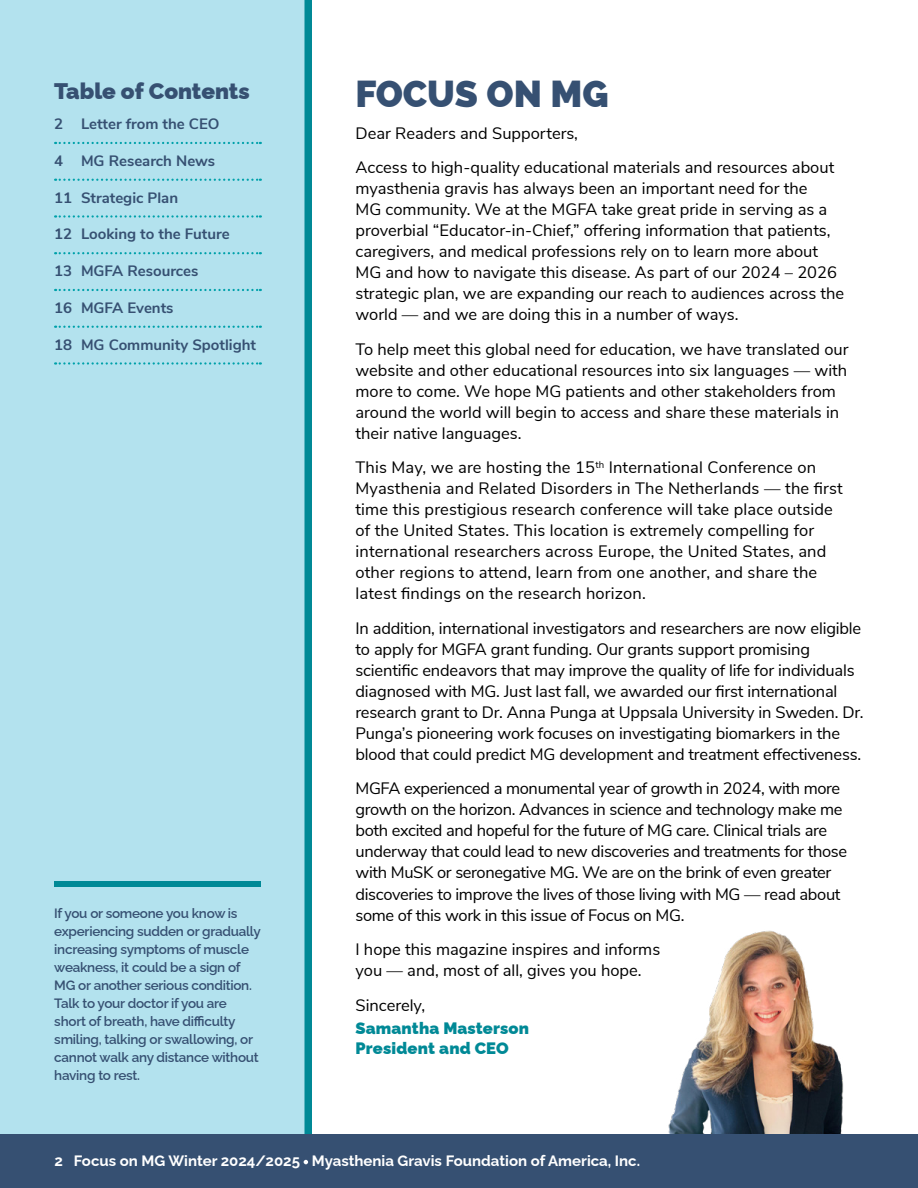
<style>
.page{position:relative;width:918px;height:1188px;background:#fff}
.page>*{position:absolute;margin:0;border:0;box-sizing:border-box;transform-origin:0 0}
.t1{font:800 37.5px "Raleway";letter-spacing:-.005em;color:#365072}
.t2{font:900 22.5px "Raleway";color:#365072}
.t3{font:16.5px/21px "Nunito Sans";color:#000}
.t4{font:16.5px/21px "Nunito Sans";letter-spacing:-.02em;color:#000}
.t5{font:900 16.5px/19.8px "Raleway";letter-spacing:.01em;color:#008996}
.t6{font:700 15px "Nunito Sans";color:#365072}
.t7{font:700 15px "Raleway";color:#fff}
.t8{font:600 13.5px/18px "Raleway";letter-spacing:-.02em;color:#365072}
</style>
<div class="page">
<img style="left:668px;top:930px;width:176px;height:204px">
<div style="left:0;top:0;width:312px;height:1173px;background:#b3e2ee"></div>
<svg style="left:55px;top:142px;width:206px;height:2px"></svg>
<svg style="left:55px;top:179px;width:206px;height:2px"></svg>
<svg style="left:55px;top:215px;width:206px;height:3px"></svg>
<svg style="left:55px;top:252px;width:206px;height:2px"></svg>
<svg style="left:55px;top:289px;width:206px;height:2px"></svg>
<svg style="left:55px;top:326px;width:206px;height:2px"></svg>
<svg style="left:55px;top:362px;width:206px;height:3px"></svg>
<div style="left:54px;top:881px;width:207px;height:6px;background:#008996"></div>
<div style="left:304px;top:0;width:8px;height:1140px;background:#008996"></div>
<div style="left:0;top:1134px;width:918px;height:54px;background:#365072"></div>
<svg style="left:304px;top:1160px;width:4px;height:4px"></svg>
<h2 class="t2" style="left:54px;top:73px;width:197px">Table of Contents</h2>
<p class="t6" style="left:54px;top:113px;width:167px">2 Letter from the CEO</p>
<p class="t6" style="left:54px;top:150px;width:163px">4 MG Research News</p>
<p class="t6" style="left:54px;top:186px;width:126px">11 Strategic Plan</p>
<p class="t6" style="left:54px;top:223px;width:177px">12 Looking to the Future</p>
<p class="t6" style="left:54px;top:260px;width:146px">13 MGFA Resources</p>
<p class="t6" style="left:54px;top:297px;width:121px">16 MGFA Events</p>
<p class="t6" style="left:54px;top:333px;width:204px">18 MG Community Spotlight</p>
<p class="t8" style="left:54px;top:903px;width:208px">If you or someone you know is experiencing sudden or gradually increasing symptoms of muscle weakness, it could be a sign of<br>MG or another serious condition.<br>Talk to your doctor if you are short of breath, have difficulty smiling, talking or swallowing, or cannot walk any distance without having to rest.</p>
<h1 class="t1" style="left:356px;top:72px;width:255px">FOCUS ON MG</h1>
<p class="t3" style="left:356px;top:115px;width:480px;line-height:34.5px">Dear Readers and Supporters,<br>Access to high-quality educational materials and resources about</p>
<p class="t3" style="left:356px;top:177px;width:490px">myasthenia gravis has always been an important need for the<br>MG community. We at the MGFA take great pride in serving as a proverbial “Educator-in-Chief,” offering information that patients, caregivers, and medical professions rely on to learn more about MG and how to navigate this disease. As part of our 2024 – 2026 strategic plan, we are expanding our reach to audiences across the world — and we are doing this in a number of ways.</p>
<p class="t3" style="left:356px;top:338px;width:495px">To help meet this global need for education, we have translated our website and other educational resources into six languages — with more to come. We hope MG patients and other stakeholders from around the world will begin to access and share these materials in their native languages.</p>
<p class="t3" style="left:355px;top:456px;width:489px">This May, we are hosting the 15<sup>th</sup> International Conference on Myasthenia and Related Disorders in The Netherlands — the first time this prestigious research conference will take place outside of the United States. This location is extremely compelling for international researchers across Europe, the United States, and other regions to attend, learn from one another, and share the latest findings on the research horizon.</p>
<p class="t3" style="left:355px;top:617px;width:510px">In addition, international investigators and researchers are now eligible to apply for MGFA grant funding. Our grants support promising scientific endeavors that may improve the quality of life for individuals diagnosed with MG. Just last fall, we awarded our first international research grant to Dr. Anna Punga at Uppsala University in Sweden. Dr.<br>Punga’s pioneering work focuses on investigating biomarkers in the blood that could predict MG development and treatment effectiveness.</p>
<p class="t4" style="left:355px;top:777px;width:493px">MGFA experienced a monumental year of growth in 2024, with more growth on the horizon. Advances in science and technology make me both excited and hopeful for the future of MG care. Clinical trials are underway that could lead to new discoveries and treatments for those with MuSK or seronegative MG. We are on the brink of even greater discoveries to improve the lives of those living with MG — read about some of this work in this issue of Focus on MG.</p>
<p class="t3" style="left:355px;top:938px;width:306px">I hope this magazine inspires and informs you — and, most of all, gives you hope.</p>
<p class="t3" style="left:355px;top:993px;width:71px">Sincerely,</p>
<p class="t5" style="left:356px;top:1017px;width:175px">Samantha Masterson<br>President and CEO</p>
<p class="t7" style="left:55px;top:1149px;width:587px">2 Focus on MG Winter 2024/2025 Myasthenia Gravis Foundation of America, Inc.</p>
</div>
